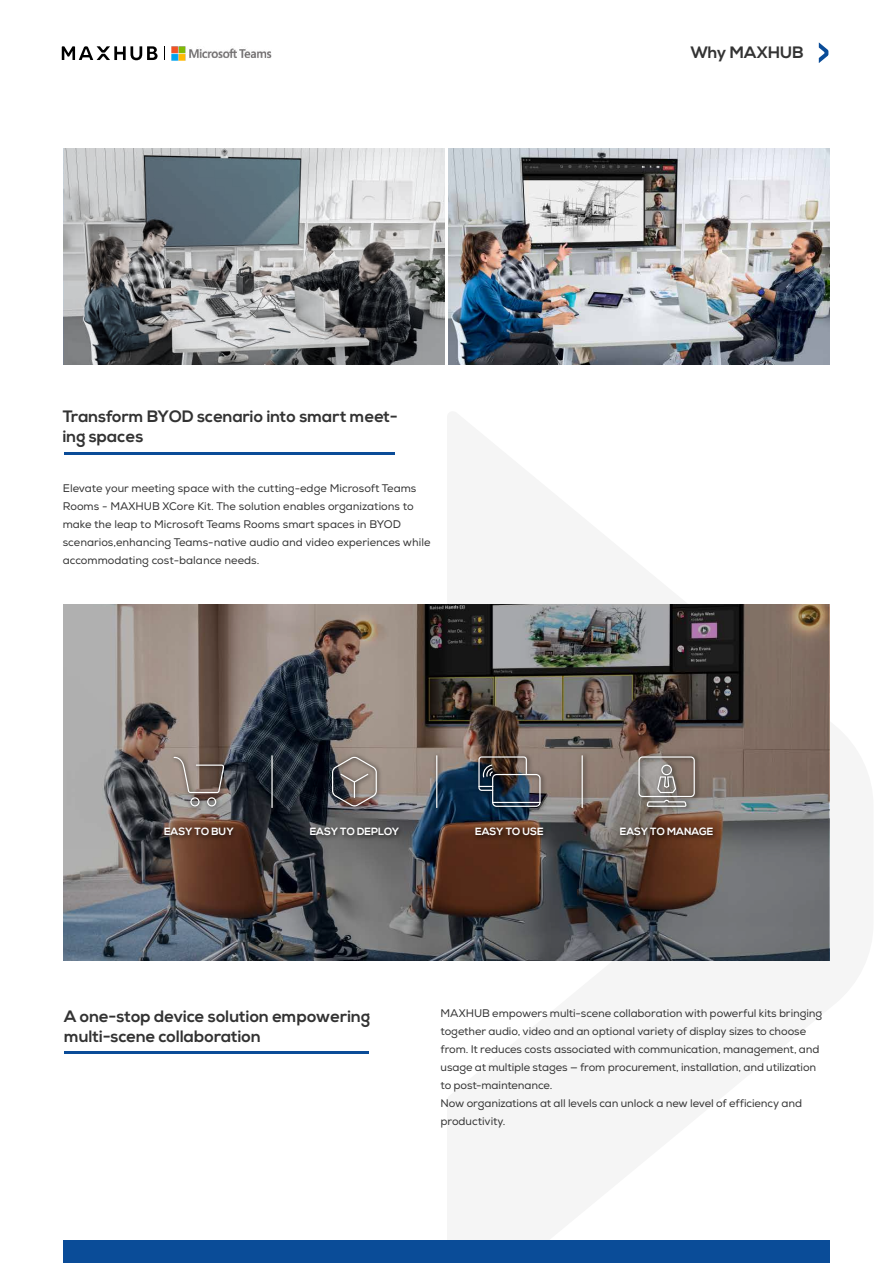
<style>
.page{position:relative;width:893px;height:1263px;background:#fff}
.page>*{position:absolute;margin:0;border:0;box-sizing:border-box;transform-origin:0 0}
.t1{font:700 16.5px/19.8px "Nexa";color:#333}
.t2{font:10.5px/18px "Nexa";letter-spacing:-.005em;color:#333}
.t3{font:700 10.5px "Nexa";color:#fff}
</style>
<div class="page">
<img style="left:450px;top:151px;width:377px;height:214px">
<img style="left:66px;top:604px;width:761px;height:356px">
<img style="left:159px;top:750px;width:562px;height:97px">
<svg style="left:174px;top:757px;width:50px;height:49px;background:#8a7d76"></svg>
<svg style="left:332px;top:756px;width:45px;height:50px;background:#847a77"></svg>
<img style="left:478px;top:756px;width:63px;height:51px">
<svg style="left:638px;top:756px;width:57px;height:51px;background:#968f8a"></svg>
<hr style="left:271px;top:755px;width:2px;height:53px;background:#fff">
<hr style="left:436px;top:755px;width:1px;height:53px;background:#fff">
<hr style="left:582px;top:755px;width:1px;height:53px;background:#fff">
<hr style="left:64px;top:1052px;width:304px;height:2px;background:#0a4c98">
<hr style="left:64px;top:452px;width:331px;height:2px;background:#0a4c98">
<svg style="left:819px;top:42px;width:9px;height:21px"></svg>
<div style="left:63px;top:1241px;width:766px;height:22px;background:#0a4c98"></div>
<svg style="left:66px;top:151px;width:377px;height:214px;background:#8b8f92"></svg>
<svg style="left:62px;top:46px;width:96px;height:14px"></svg>
<svg style="left:164px;top:46px;width:1px;height:14px"></svg>
<img style="left:171px;top:46px;width:101px;height:14px">
<h1 class="t1" style="left:63px;top:407px;width:336px">Transform BYOD scenario into smart meet&shy;ing spaces</h1>
<p class="t2" style="left:63px;top:480px;width:369px">Elevate your meeting space with the cutting-edge Microsoft Teams Rooms - MAXHUB XCore Kit. The solution enables organizations to make the leap to Microsoft Teams Rooms smart spaces in BYOD scenarios,enhancing Teams-native audio and video experiences while accommodating cost-balance needs.</p>
<h1 class="t1" style="left:690px;top:43px;width:115px">Why MAXHUB</h1>
<p class="t3" style="left:164px;top:826px;width:71px">EASY TO BUY</p>
<p class="t3" style="left:310px;top:826px;width:91px">EASY TO DEPLOY</p>
<p class="t3" style="left:475px;top:826px;width:70px">EASY TO USE</p>
<p class="t3" style="left:620px;top:826px;width:95px">EASY TO MANAGE</p>
<h1 class="t1" style="left:64px;top:1007px;width:307px">A one-stop device solution empowering multi-scene collaboration</h1>
<p class="t2" style="left:441px;top:1005px;width:383px">MAXHUB empowers multi-scene collaboration with powerful kits bringing together audio, video and an optional variety of display sizes to choose from. It reduces costs associated with communication, management, and usage at multiple stages — from procurement, installation, and utilization to post-maintenance.<br>Now organizations at all levels can unlock a new level of efficiency and productivity.</p>
</div>
